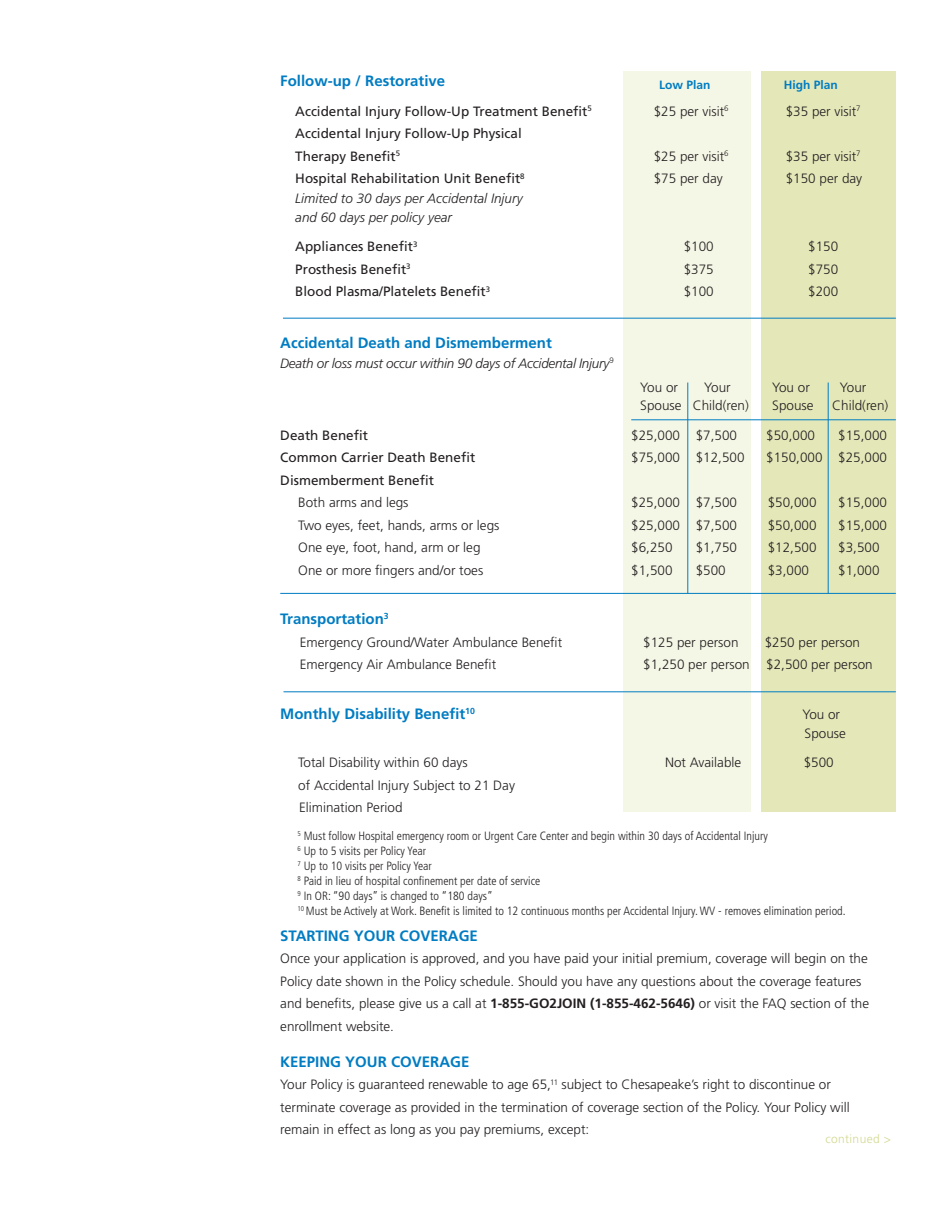
<style>
.page{position:relative;width:945px;height:1215px;background:#fff}
.page>*{position:absolute;margin:0;border:0;box-sizing:border-box;transform-origin:0 0}
.t1{font:700 15px "Frutiger LT Std";color:#007cc2}
.t2{font:300 13.5px/22.5px "Frutiger LT Std";color:#231f20}
.t3{font:13.5px/22.5px "Frutiger LT Std";color:#231f20}
.t4{font:italic 300 13.5px/19.5px "Frutiger LT Std";color:#231f20}
.t5{font:italic 300 13.5px "Frutiger LT Std";letter-spacing:-.02em;color:#231f20}
.t6{font:300 condensed 12px/15px "Frutiger LT Std";color:#231f20}
.t7{font:700 12px "Frutiger LT Std";color:#007cc2}
.t8{font:300 12px "Frutiger LT Std";letter-spacing:.03em;color:#d3d98f}
.s1{font-weight:700}
</style>
<div class="page">
<div style="left:623px;top:71px;width:127px;height:741px;background:#f5f7e6"></div>
<div style="left:761px;top:71px;width:135px;height:741px;background:#e4e8b9"></div>
<hr style="left:280px;top:593px;width:616px;height:1px;background:#007cc2">
<hr style="left:631px;top:419px;width:265px;height:1px;background:#007cc2">
<hr style="left:284px;top:691px;width:612px;height:1px;background:#007cc2">
<hr style="left:283px;top:318px;width:613px;height:1px;background:#007cc2">
<hr style="left:687px;top:383px;width:1px;height:211px;background:#007cc2">
<hr style="left:828px;top:383px;width:1px;height:211px;background:#007cc2">
<p class="t1" style="left:280px;top:72px;width:167px">Follow-up / Restorative</p>
<p class="t3" style="left:295px;top:100px;width:298px">Accidental Injury Follow-Up Treatment Benefit<sup>5</sup></p>
<p class="t2" style="left:654px;top:100px;width:76px">$25 per visit<sup>6</sup></p>
<p class="t2" style="left:786px;top:100px;width:76px">$35 per visit<sup>7</sup></p>
<p class="t3" style="left:295px;top:122px;width:228px">Accidental Injury Follow-Up Physical<br>Therapy Benefit<sup>5</sup></p>
<p class="t7" style="left:659px;top:78px;width:53px">Low Plan</p>
<p class="t7" style="left:784px;top:78px;width:56px">High Plan</p>
<p class="t2" style="left:654px;top:145px;width:76px">$25 per visit<sup>6</sup></p>
<p class="t2" style="left:786px;top:145px;width:76px">$35 per visit<sup>7</sup></p>
<p class="t3" style="left:295px;top:167px;width:231px">Hospital Rehabilitation Unit Benefit<sup>8</sup></p>
<p class="t2" style="left:654px;top:167px;width:71px">$75 per day</p>
<p class="t2" style="left:786px;top:167px;width:78px">$150 per day</p>
<p class="t4" style="left:295px;top:188px;width:229px">Limited to 30 days per Accidental Injury and 60 days per policy year</p>
<p class="t3" style="left:295px;top:235px;width:124px">Appliances Benefit<sup>3</sup></p>
<p class="t2" style="left:684px;top:236px;width:32px">$100</p>
<p class="t2" style="left:808px;top:236px;width:32px">$150</p>
<p class="t3" style="left:295px;top:258px;width:117px">Prosthesis Benefit<sup>3</sup></p>
<p class="t2" style="left:684px;top:258px;width:32px">$375</p>
<p class="t2" style="left:808px;top:258px;width:32px">$750</p>
<p class="t3" style="left:295px;top:280px;width:196px">Blood Plasma/Platelets Benefit<sup>3</sup></p>
<p class="t2" style="left:684px;top:281px;width:32px">$100</p>
<p class="t2" style="left:808px;top:281px;width:32px">$200</p>
<p class="t1" style="left:280px;top:334px;width:273px">Accidental Death and Dismemberment</p>
<p class="t5" style="left:280px;top:355px;width:335px">Death or loss must occur within 90 days of Accidental Injury<sup>9</sup></p>
<p class="t2" style="left:640px;top:377px;width:39px">You or</p>
<p class="t2" style="left:704px;top:377px;width:28px">Your</p>
<p class="t2" style="left:772px;top:377px;width:39px">You or</p>
<p class="t2" style="left:840px;top:377px;width:28px">Your</p>
<p class="t2" style="left:640px;top:395px;width:110px">Spouse Child(ren)</p>
<p class="t2" style="left:772px;top:395px;width:43px">Spouse</p>
<p class="t2" style="left:832px;top:395px;width:58px">Child(ren)</p>
<p class="t3" style="left:280px;top:424px;width:89px">Death Benefit</p>
<p class="t2" style="left:631px;top:424px;width:107px">$25,000 $7,500</p>
<p class="t2" style="left:766px;top:424px;width:50px">$50,000</p>
<p class="t2" style="left:838px;top:424px;width:50px">$15,000</p>
<p class="t3" style="left:280px;top:446px;width:197px">Common Carrier Death Benefit</p>
<p class="t2" style="left:631px;top:446px;width:115px">$75,000 $12,500</p>
<p class="t2" style="left:766px;top:446px;width:122px">$150,000 $25,000</p>
<p class="t3" style="left:280px;top:469px;width:155px">Dismemberment Benefit</p>
<p class="t2" style="left:298px;top:491px;width:112px">Both arms and legs</p>
<p class="t2" style="left:631px;top:491px;width:107px">$25,000 $7,500</p>
<p class="t2" style="left:768px;top:491px;width:50px">$50,000</p>
<p class="t2" style="left:838px;top:491px;width:50px">$15,000</p>
<p class="t2" style="left:298px;top:514px;width:203px">Two eyes, feet, hands, arms or legs</p>
<p class="t2" style="left:631px;top:514px;width:107px">$25,000 $7,500</p>
<p class="t2" style="left:768px;top:514px;width:50px">$50,000</p>
<p class="t2" style="left:838px;top:514px;width:50px">$15,000</p>
<p class="t2" style="left:298px;top:536px;width:184px">One eye, foot, hand, arm or leg</p>
<p class="t2" style="left:631px;top:536px;width:43px">$6,250</p>
<p class="t2" style="left:696px;top:536px;width:43px">$1,750</p>
<p class="t2" style="left:768px;top:536px;width:50px">$12,500</p>
<p class="t2" style="left:838px;top:536px;width:43px">$3,500</p>
<p class="t2" style="left:298px;top:559px;width:187px">One or more fingers and/or toes</p>
<p class="t2" style="left:631px;top:559px;width:43px">$1,500</p>
<p class="t2" style="left:696px;top:559px;width:32px">$500</p>
<p class="t2" style="left:768px;top:559px;width:43px">$3,000</p>
<p class="t2" style="left:838px;top:559px;width:43px">$1,000</p>
<p class="t1" style="left:280px;top:610px;width:110px">Transportation<sup>3</sup></p>
<p class="t2" style="left:300px;top:631px;width:264px">Emergency Ground/Water Ambulance Benefit</p>
<p class="t2" style="left:643px;top:631px;width:97px">$125 per person</p>
<p class="t2" style="left:765px;top:631px;width:97px">$250 per person</p>
<p class="t2" style="left:300px;top:653px;width:198px">Emergency Air Ambulance Benefit</p>
<p class="t2" style="left:643px;top:653px;width:231px">$1,250 per person $2,500 per person</p>
<p class="t1" style="left:280px;top:705px;width:196px">Monthly Disability Benefit<sup>10</sup></p>
<p class="t2" style="left:802px;top:703px;width:39px">You or</p>
<p class="t2" style="left:805px;top:722px;width:43px">Spouse</p>
<p class="t2" style="left:298px;top:752px;width:171px">Total Disability within 60 days</p>
<p class="t2" style="left:665px;top:752px;width:78px">Not Available</p>
<p class="t2" style="left:804px;top:752px;width:32px">$500</p>
<p class="t2" style="left:298px;top:774px;width:218px">of Accidental Injury Subject to 21 Day<br>Elimination Period</p>
<p class="t6" style="left:298px;top:829px;width:472px"><sup>5</sup> Must follow Hospital emergency room or Urgent Care Center and begin within 30 days of Accidental Injury</p>
<p class="t6" style="left:298px;top:844px;width:130px"><sup>6</sup> Up to 5 visits per Policy Year</p>
<p class="t6" style="left:298px;top:859px;width:136px"><sup>7</sup> Up to 10 visits per Policy Year</p>
<p class="t6" style="left:298px;top:874px;width:244px"><sup>8</sup> Paid in lieu of hospital confinement per date of service</p>
<p class="t6" style="left:298px;top:889px;width:550px"><sup>9</sup> In OR: “90 days” is changed to “180 days”<br><sup>10</sup> Must be Actively at Work. Benefit is limited to 12 continuous months per Accidental Injury. WV - removes elimination period.</p>
<p class="t1" style="left:280px;top:927px;width:199px">STARTING YOUR COVERAGE</p>
<p class="t2" style="left:280px;top:947px;width:590px">Once your application is approved, and you have paid your initial premium, coverage will begin on the Policy date shown in the Policy schedule. Should you have any questions about the coverage features and benefits, please give us a call at <span class="s1">1-855-GO2JOIN (1-855-462-5646)</span> or visit the FAQ section of the enrollment website.</p>
<p class="t1" style="left:280px;top:1053px;width:191px">KEEPING YOUR COVERAGE</p>
<p class="t2" style="left:280px;top:1073px;width:571px">Your Policy is guaranteed renewable to age 65,<sup>11</sup> subject to Chesapeake’s right to discontinue or terminate coverage as provided in the termination of coverage section of the Policy. Your Policy will remain in effect as long as you pay premiums, except:</p>
<p class="t8" style="left:826px;top:1132px;width:67px">continued &gt;</p>
</div>
